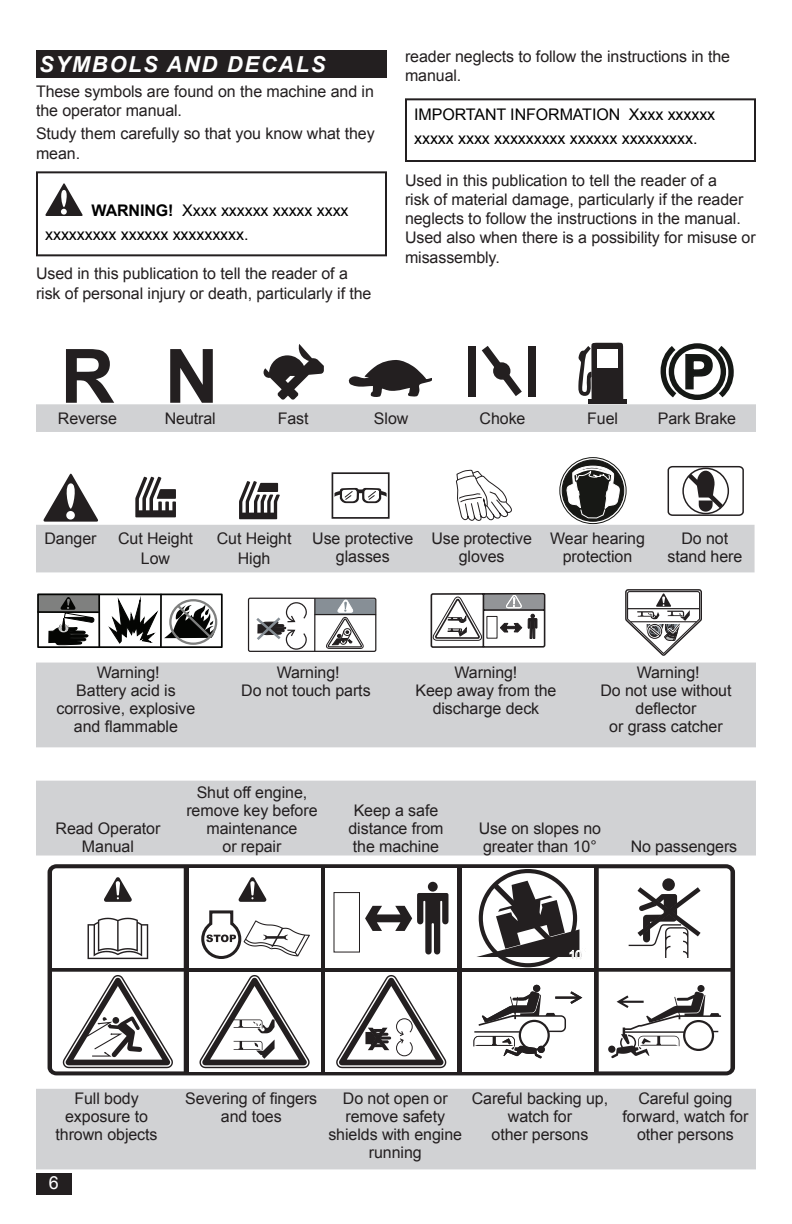
<style>
.page{position:relative;width:792px;height:1224px;background:#fff}
.page>*{position:absolute;margin:0;border:0;box-sizing:border-box;transform-origin:0 0}
.Body_Text{font:700 75px "Arial";color:#231f20}
.t1{font:italic 700 22px "Arial";letter-spacing:.075em;color:#fff}
.t2{font:18px "Arial";color:#fff}
.Decal_Text{font:16px/18px "Arial";letter-spacing:-.005em;color:#231f20;text-align:center}
.Body_Text-2{font:16px/19.2px "Arial";letter-spacing:-.005em;color:#231f20}
.Warning{font:16px/24px "Arial";letter-spacing:-.005em;color:#000}
.s1{font-weight:700}
</style>
<div class="page">
<svg style="left:431px;top:593px;width:114px;height:55px"></svg>
<div style="left:315px;top:599px;width:60px;height:16px;background:#878f96"></div>
<div style="left:248px;top:598px;width:128px;height:54px;border:1px solid #231f20;border-radius:2px"></div>
<hr style="left:314px;top:598px;width:1px;height:54px;background:#231f20">
<hr style="left:314px;top:614px;width:62px;height:1px;background:#231f20">
<svg style="left:254px;top:597px;width:52px;height:53px"></svg>
<svg style="left:325px;top:600px;width:39px;height:49px"></svg>
<div style="left:38px;top:594px;width:61px;height:18px;background:#7f807f"></div>
<div style="left:37px;top:594px;width:186px;height:54px;border:2px solid #040503"></div>
<hr style="left:98px;top:595px;width:2px;height:52px;background:#040503">
<hr style="left:160px;top:594px;width:2px;height:53px;background:#040503">
<hr style="left:38px;top:611px;width:60px;height:2px;background:#040503">
<svg style="left:48px;top:597px;width:47px;height:51px"></svg>
<svg style="left:109px;top:595px;width:106px;height:49px"></svg>
<div style="left:562px;top:460px;width:62px;height:61px;background:#171815;border-radius:50%"></div>
<svg style="left:625px;top:589px;width:77px;height:67px"></svg>
<div style="left:48px;top:864px;width:687px;height:211px;background:#231f20;border-radius:9px"></div>
<div style="left:462px;top:868px;width:132px;height:100px;background:#fff"></div>
<div style="left:325px;top:868px;width:132px;height:100px;background:#fff"></div>
<div style="left:189px;top:868px;width:131px;height:100px;background:#fff"></div>
<div style="left:462px;top:972px;width:132px;height:99px;background:#fff"></div>
<div style="left:325px;top:972px;width:132px;height:99px;background:#fff"></div>
<div style="left:189px;top:972px;width:131px;height:99px;background:#fff"></div>
<svg style="left:52px;top:868px;width:132px;height:203px;background:#d9d8d9"></svg>
<div style="left:112px;top:1017px;width:7px;height:7px;background:#231f20;border-radius:50%"></div>
<svg style="left:199px;top:975px;width:111px;height:93px"></svg>
<svg style="left:365px;top:893px;width:83px;height:62px"></svg>
<div style="left:428px;top:882px;width:10px;height:10px;background:#231f20;border-radius:50%"></div>
<div style="left:334px;top:892px;width:26px;height:60px;border:1px solid #231f20"></div>
<div style="left:533px;top:985px;width:7px;height:7px;background:#231f20;border-radius:50%"></div>
<svg style="left:474px;top:991px;width:108px;height:67px"></svg>
<svg style="left:336px;top:975px;width:110px;height:93px"></svg>
<svg style="left:599px;top:868px;width:131px;height:203px;background:#dfdfdf"></svg>
<svg style="left:476px;top:869px;width:106px;height:98px"></svg>
<svg style="left:239px;top:877px;width:27px;height:25px"></svg>
<svg style="left:201px;top:910px;width:109px;height:49px"></svg>
<div style="left:36px;top:1174px;width:35px;height:21px;background:#231f20"></div>
<div style="left:36px;top:50px;width:351px;height:28px;background:#231f20"></div>
<div style="left:405px;top:98px;width:351px;height:64px;border:2px solid #231f20"></div>
<svg style="left:45px;top:183px;width:38px;height:33px"></svg>
<div style="left:36px;top:171px;width:351px;height:85px;border:2px solid #231f20"></div>
<svg style="left:36px;top:342px;width:720px;height:90px"></svg>
<svg style="left:36px;top:466px;width:719px;height:106px"></svg>
<div style="left:36px;top:781px;width:720px;height:75px;background:#d1d2d4"></div>
<div style="left:36px;top:1089px;width:720px;height:80px;background:#d1d2d4"></div>
<div style="left:36px;top:663px;width:720px;height:84px;background:#d1d2d4"></div>
<h2 class="t1" style="left:39px;top:50px;width:288px">SYMBOLS AND DECALS</h2>
<p class="Body_Text-2" style="left:36px;top:82px;width:339px">These symbols are found on the machine and in the operator manual.</p>
<p class="Body_Text-2" style="left:36px;top:124px;width:340px">Study them carefully so that you know what they mean.</p>
<p class="Warning" style="left:45px;top:199px;width:305px;text-indent:46px"><span class="s1">WARNING!</span> Xxxx xxxxxx xxxxx xxxx xxxxxxxxx xxxxxx xxxxxxxxx.</p>
<p class="Body_Text-2" style="left:36px;top:264px;width:337px">Used in this publication to tell the reader of a risk of personal injury or death, particularly if the</p>
<p class="Body_Text" style="left:60px;top:326px;width:56px">R</p>
<p class="Body_Text" style="left:165px;top:326px;width:56px">N</p>
<p class="Body_Text-2" style="left:405px;top:47px;width:327px">reader neglects to follow the instructions in the manual.</p>
<p class="Warning" style="left:414px;top:103px;width:303px">IMPORTANT INFORMATION Xxxx xxxxxx xxxxx xxxx xxxxxxxxx xxxxxx xxxxxxxxx.</p>
<p class="Body_Text-2" style="left:405px;top:171px;width:352px">Used in this publication to tell the reader of a<br>risk of material damage, particularly if the reader neglects to follow the instructions in the manual.<br>Used also when there is a possibility for misuse or misassembly.</p>
<p class="Decal_Text" style="left:58px;top:410px;width:61px">Reverse</p>
<p class="Decal_Text" style="left:165px;top:410px;width:53px">Neutral</p>
<p class="Decal_Text" style="left:278px;top:410px;width:32px">Fast</p>
<p class="Decal_Text" style="left:374px;top:410px;width:36px">Slow</p>
<p class="Decal_Text" style="left:480px;top:410px;width:47px">Choke</p>
<p class="Decal_Text" style="left:587px;top:410px;width:32px">Fuel</p>
<p class="Decal_Text" style="left:658px;top:410px;width:80px">Park Brake</p>
<p class="Decal_Text" style="left:45px;top:530px;width:54px">Danger</p>
<p class="Body_Text-2" style="left:118px;top:529px;width:76px;line-height:20px;text-align:center">Cut Height<br>Low</p>
<p class="Body_Text-2" style="left:217px;top:529px;width:76px;line-height:20px;text-align:center">Cut Height<br>High</p>
<p class="Decal_Text" style="left:312px;top:530px;width:103px">Use protective glasses</p>
<p class="Decal_Text" style="left:431px;top:530px;width:102px">Use protective gloves</p>
<p class="Decal_Text" style="left:550px;top:530px;width:96px">Wear hearing protection</p>
<p class="Decal_Text" style="left:667px;top:530px;width:76px">Do not stand here</p>
<p class="Decal_Text" style="left:57px;top:663px;width:140px">Warning!<br>Battery acid is corrosive, explosive and flammable</p>
<p class="Decal_Text" style="left:241px;top:663px;width:131px">Warning!<br>Do not touch parts</p>
<p class="Decal_Text" style="left:416px;top:663px;width:142px">Warning!<br>Keep away from the discharge deck</p>
<p class="Decal_Text" style="left:600px;top:663px;width:133px">Warning!<br>Do not use without deflector<br>or grass catcher</p>
<p class="Decal_Text" style="left:56px;top:819px;width:106px">Read Operator<br>Manual</p>
<p class="Decal_Text" style="left:186px;top:783px;width:133px">Shut off engine, remove key before maintenance<br>or repair</p>
<p class="Decal_Text" style="left:348px;top:801px;width:97px">Keep a safe distance from the machine</p>
<p class="Decal_Text" style="left:479px;top:819px;width:124px;text-align:left">Use on slopes no greater than 10°</p>
<p class="Decal_Text" style="left:631px;top:837px;width:108px">No passengers</p>
<p class="Decal_Text" style="left:55px;top:1090px;width:104px">Full body exposure to thrown objects</p>
<p class="Decal_Text" style="left:185px;top:1090px;width:134px">Severing of fingers and toes</p>
<p class="Decal_Text" style="left:328px;top:1090px;width:135px">Do not open or remove safety shields with engine running</p>
<p class="Decal_Text" style="left:472px;top:1090px;width:138px">Careful backing up, watch for<br>other persons</p>
<p class="Decal_Text" style="left:623px;top:1090px;width:127px">Careful going forward, watch for other persons</p>
<p class="t2" style="left:49px;top:1171px;width:12px">6</p>
</div>
